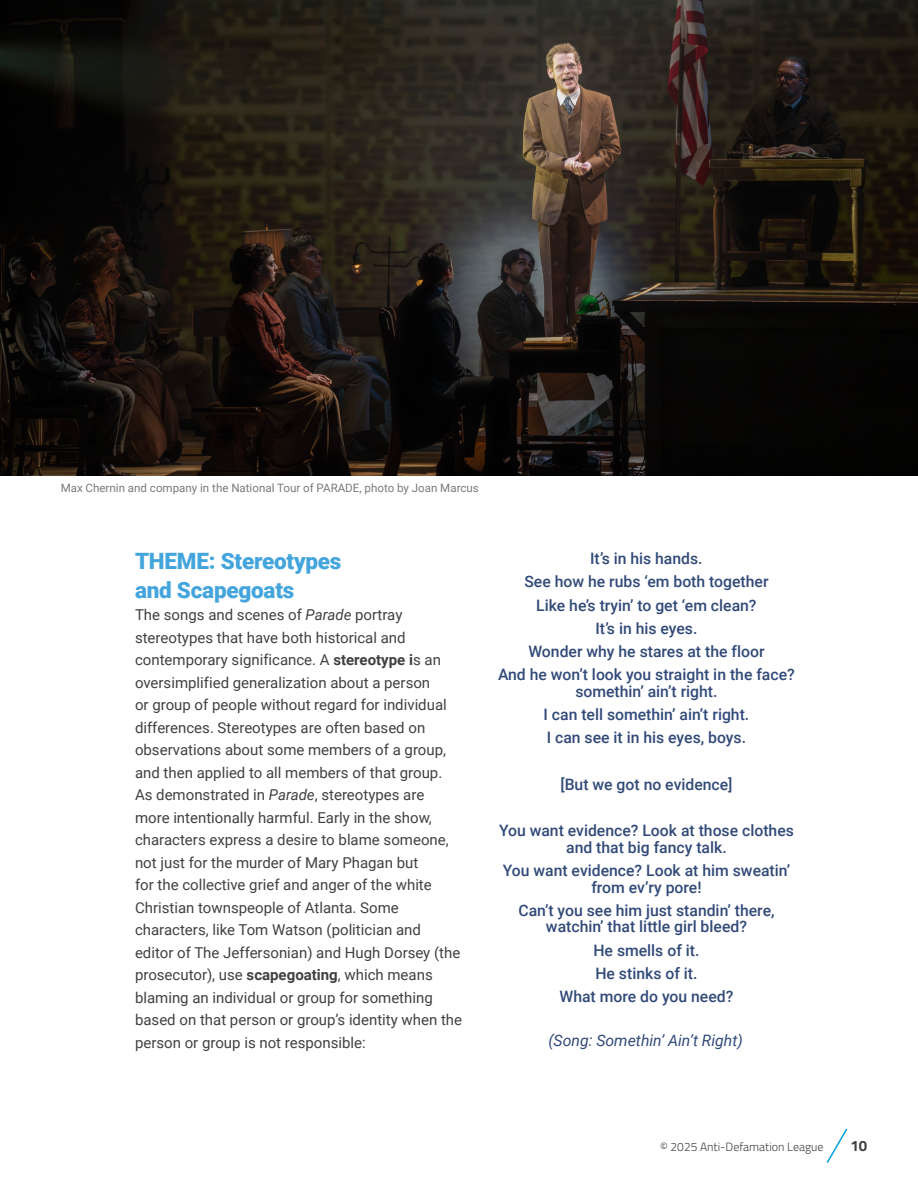
<style>
.page{position:relative;width:918px;height:1188px;background:#fff}
.page>*{position:absolute;margin:0;border:0;box-sizing:border-box;transform-origin:0 0}
.t1{font:900 22.5px/28.5px "Roboto";letter-spacing:-.01em;color:#44a5dd}
.t2{font:500 15.75px/23.2px "Roboto";color:#324a79;text-align:center}
.t3{font:italic 15.75px "Roboto";color:#324a79}
.t4{font:15px/22.5px "Roboto";color:#414042}
.t5{font:700 15px "Titillium Web";color:#414042}
.t6{font:300 12px "Titillium Web";color:#414042}
.t7{font:11.55px "Roboto";color:#414042}
.s1{font-style:italic}
.s2{font-weight:700}
</style>
<div class="page">
<svg style="left:826px;top:1128px;width:22px;height:35px"></svg>
<img style="left:0;top:0;width:918px;height:475px">
<p class="t7" style="left:61px;top:480px;width:420px">Max Chernin and company in the National Tour of PARADE, photo by Joan Marcus</p>
<h1 class="t1" style="left:135px;top:546px;width:208px">THEME: Stereotypes and Scapegoats</h1>
<p class="t4" style="left:135px;top:603px;width:329px">The songs and scenes of <span class="s1">Parade</span> portray stereotypes that have both historical and contemporary significance. A <span class="s2">stereotype i</span>s an oversimplified generalization about a person<br>or group of people without regard for individual differences. Stereotypes are often based on observations about some members of a group, and then applied to all members of that group.<br>As demonstrated in <span class="s1">Parade</span>, stereotypes are more intentionally harmful. Early in the show, characters express a desire to blame someone, not just for the murder of Mary Phagan but<br>for the collective grief and anger of the white Christian townspeople of Atlanta. Some characters, like Tom Watson (politician and editor of The Jeffersonian) and Hugh Dorsey (the prosecutor), use <span class="s2">scapegoating</span>, which means blaming an individual or group for something based on that person or group’s identity when the person or group is not responsible:</p>
<p class="t2" style="left:498px;top:546px;width:298px">It’s in his hands.<br>See how he rubs ‘em both together<br>Like he’s tryin’ to get ‘em clean?<br>It’s in his eyes.<br>Wonder why he stares at the floor<br>And he won’t look you straight in the face?</p>
<p class="t2" style="left:544px;top:679px;width:207px">somethin’ ain’t right.<br>I can tell somethin’ ain’t right.<br>I can see it in his eyes, boys.</p>
<p class="t2" style="left:560px;top:772px;width:174px">[But we got no evidence]</p>
<p class="t2" style="left:499px;top:822px;width:296px;line-height:16.5px">You want evidence? Look at those clothes and that big fancy talk.</p>
<p class="t2" style="left:503px;top:862px;width:289px;line-height:16.5px">You want evidence? Look at him sweatin’ from ev’ry pore!</p>
<p class="t2" style="left:518px;top:901px;width:258px;line-height:16.5px">Can’t you see him just standin’ there, watchin’ that little girl bleed?</p>
<p class="t2" style="left:560px;top:938px;width:175px">He smells of it.<br>He stinks of it.<br>What more do you need?</p>
<p class="t3" style="left:548px;top:1029px;width:196px">(Song: Somethin’ Ain’t Right)</p>
<p class="t6" style="left:660px;top:1138px;width:165px">© 2025 Anti-Defamation League</p>
<p class="t5" style="left:850px;top:1135px;width:18px">10</p>
</div>
